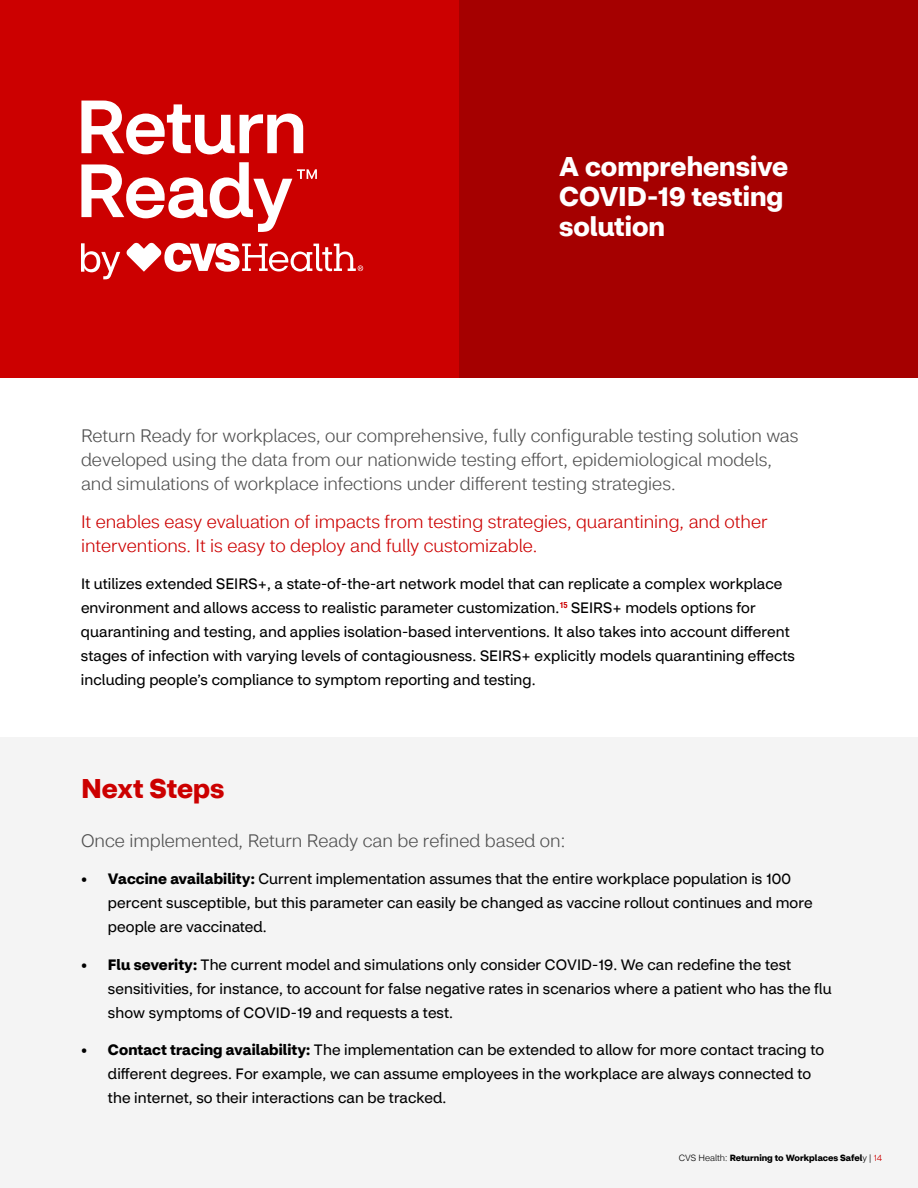
<style>
.page{position:relative;width:918px;height:1188px;background:#fff}
.page>*{position:absolute;margin:0;border:0;box-sizing:border-box;transform-origin:0 0}
.t1{font:700 27px/30px "CVS Health Sans";color:#fff}
.t2{font:700 27px "CVS Health Sans";color:#c00}
.t3{font:300 18px/24px "CVS Health Sans";color:#505050}
.t4{font:300 18px/24px "CVS Health Sans";color:#c00}
.t5{font:15px/24px "CVS Health Sans";letter-spacing:.005em;color:#000}
.t6{font:700 9px "CVS Health Sans";color:#000}
.s1{font-weight:700}
.s2{font-weight:300}
.s3{font-weight:300;color:#c00}
</style>
<div class="page">
<div style="left:0;top:738px;width:918px;height:450px;background:#f4f4f4"></div>
<div style="left:0;top:0;width:459px;height:378px;background:#c00"></div>
<div style="left:459px;top:0;width:459px;height:378px;background:#a50000"></div>
<svg style="left:81px;top:162px;width:236px;height:70px"></svg>
<svg style="left:81px;top:101px;width:222px;height:53px"></svg>
<svg style="left:81px;top:243px;width:39px;height:36px"></svg>
<svg style="left:126px;top:243px;width:237px;height:29px"></svg>
<h1 class="t1" style="left:559px;top:152px;width:231px">A comprehensive<br>COVID-19 testing solution</h1>
<p class="t3" style="left:81px;top:424px;width:719px">Return Ready for workplaces, our comprehensive, fully configurable testing solution was developed using the data from our nationwide testing effort, epidemiological models, and simulations of workplace infections under different testing strategies.</p>
<p class="t4" style="left:81px;top:510px;width:688px">It enables easy evaluation of impacts from testing strategies, quarantining, and other interventions. It is easy to deploy and fully customizable.</p>
<p class="t5" style="left:81px;top:572px;width:716px">It utilizes extended SEIRS+, a state-of-the-art network model that can replicate a complex workplace environment and allows access to realistic parameter customization.<sup>15</sup> SEIRS+ models options for quarantining and testing, and applies isolation-based interventions. It also takes into account different stages of infection with varying levels of contagiousness. SEIRS+ explicitly models quarantining effects including people’s compliance to symptom reporting and testing.</p>
<h1 class="t2" style="left:81px;top:772px;width:145px">Next Steps</h1>
<p class="t3" style="left:81px;top:829px;width:486px">Once implemented, Return Ready can be refined based on:</p>
<p class="t5" style="left:108px;top:867px;width:706px;text-indent:-27px"><span class="s1">• Vaccine availability:</span> Current implementation assumes that the entire workplace population is 100 percent susceptible, but this parameter can easily be changed as vaccine rollout continues and more people are vaccinated.</p>
<p class="t5" style="left:108px;top:953px;width:725px;text-indent:-27px"><span class="s1">• Flu severity:</span> The current model and simulations only consider COVID-19. We can redefine the test sensitivities, for instance, to account for false negative rates in scenarios where a patient who has the flu show symptoms of COVID-19 and requests a test.</p>
<p class="t5" style="left:108px;top:1038px;width:718px;text-indent:-27px"><span class="s1">• Contact tracing availability:</span> The implementation can be extended to allow for more contact tracing to different degrees. For example, we can assume employees in the workplace are always connected to the internet, so their interactions can be tracked.</p>
<p class="t6" style="left:679px;top:1152px;width:205px"><span class="s2">CVS Health:</span> Returning to Workplaces Safel<span class="s2">y |</span> <span class="s3">14</span></p>
</div>
